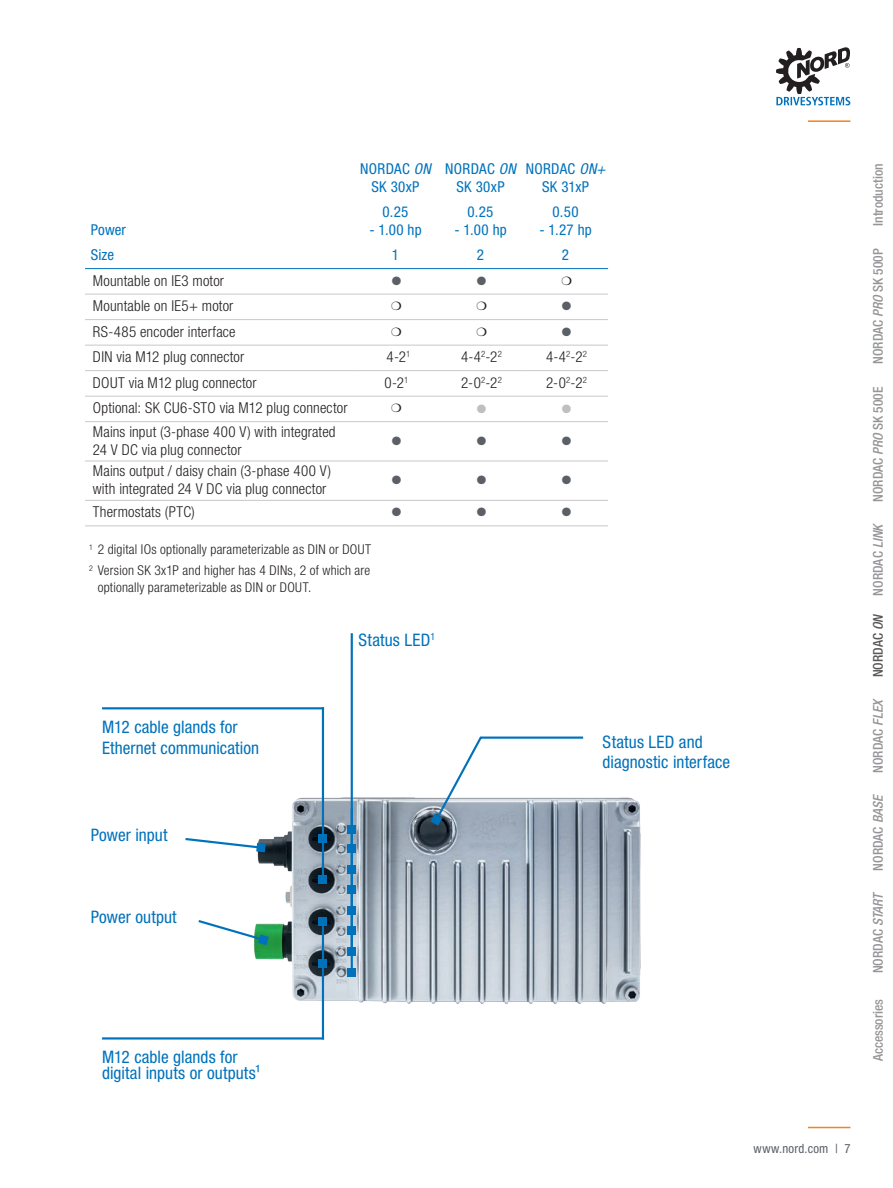
<style>
.page{position:relative;width:893px;height:1188px;background:#fff}
.page>*{position:absolute;margin:0;border:0;box-sizing:border-box;transform-origin:0 0}
.t1{font:condensed 17.25px/20.7px "Helvetica Neue LT Std";letter-spacing:.005em;color:#0072bc}
.t2{font:300 condensed 15px/18px "Helvetica Neue LT Pro";letter-spacing:.01em;color:#231f20}
.t3{font:condensed 15px/18px "Helvetica Neue LT Std";letter-spacing:.025em;color:#0072bc;text-align:center}
.t4{font:300 condensed 13.5px/16.5px "Helvetica Neue LT Pro";letter-spacing:.015em;color:#231f20}
.t5{font:500 condensed 13.5px "Helvetica Neue LT Pro";color:#939598}
.t6{font:500 condensed 13.5px "Helvetica Neue LT Pro";color:#57585a}
.t7{font:condensed 12.75px "Helvetica Neue LT Std";letter-spacing:.02em;color:#5b5f66}
.t8{font:12px "Zapf Dingbats Std";color:#5b5f66}
.t9{font:12px "Zapf Dingbats Std";color:#bfbec1}
.s1{font-style:italic}
</style>
<div class="page">
<hr style="left:808px;top:1127px;width:42px;height:1px;background:#f58220">
<hr style="left:808px;top:120px;width:42px;height:2px;background:#f58220">
<svg style="left:776px;top:47px;width:74px;height:58px"></svg>
<svg style="left:353px;top:269px;width:255px;height:192px"></svg>
<hr style="left:85px;top:294px;width:268px;height:1px;background:#c7c8ca">
<hr style="left:85px;top:319px;width:268px;height:1px;background:#c7c8ca">
<hr style="left:85px;top:345px;width:268px;height:1px;background:#c7c8ca">
<hr style="left:85px;top:370px;width:268px;height:1px;background:#c7c8ca">
<hr style="left:85px;top:396px;width:268px;height:1px;background:#c7c8ca">
<hr style="left:85px;top:421px;width:268px;height:1px;background:#c7c8ca">
<hr style="left:85px;top:461px;width:268px;height:1px;background:#c7c8ca">
<hr style="left:85px;top:500px;width:268px;height:1px;background:#c7c8ca">
<hr style="left:85px;top:525px;width:268px;height:1px;background:#c7c8ca">
<hr style="left:85px;top:268px;width:268px;height:1px;background:#0072bc">
<hr style="left:353px;top:268px;width:85px;height:1px;background:#0072bc">
<hr style="left:438px;top:268px;width:85px;height:1px;background:#0072bc">
<hr style="left:523px;top:268px;width:85px;height:1px;background:#0072bc">
<hr style="left:353px;top:294px;width:85px;height:1px;background:#c7c8ca">
<hr style="left:438px;top:294px;width:85px;height:1px;background:#c7c8ca">
<hr style="left:523px;top:294px;width:85px;height:1px;background:#c7c8ca">
<hr style="left:353px;top:319px;width:85px;height:1px;background:#c7c8ca">
<hr style="left:438px;top:319px;width:85px;height:1px;background:#c7c8ca">
<hr style="left:523px;top:319px;width:85px;height:1px;background:#c7c8ca">
<hr style="left:353px;top:345px;width:85px;height:1px;background:#c7c8ca">
<hr style="left:438px;top:345px;width:85px;height:1px;background:#c7c8ca">
<hr style="left:523px;top:345px;width:85px;height:1px;background:#c7c8ca">
<hr style="left:353px;top:370px;width:85px;height:1px;background:#c7c8ca">
<hr style="left:438px;top:370px;width:85px;height:1px;background:#c7c8ca">
<hr style="left:523px;top:370px;width:85px;height:1px;background:#c7c8ca">
<hr style="left:353px;top:396px;width:85px;height:1px;background:#c7c8ca">
<hr style="left:438px;top:396px;width:85px;height:1px;background:#c7c8ca">
<hr style="left:523px;top:396px;width:85px;height:1px;background:#c7c8ca">
<hr style="left:353px;top:421px;width:85px;height:1px;background:#c7c8ca">
<hr style="left:438px;top:421px;width:85px;height:1px;background:#c7c8ca">
<hr style="left:523px;top:421px;width:85px;height:1px;background:#c7c8ca">
<hr style="left:353px;top:461px;width:85px;height:1px;background:#c7c8ca">
<hr style="left:438px;top:461px;width:85px;height:1px;background:#c7c8ca">
<hr style="left:523px;top:461px;width:85px;height:1px;background:#c7c8ca">
<hr style="left:353px;top:500px;width:85px;height:1px;background:#c7c8ca">
<hr style="left:438px;top:500px;width:85px;height:1px;background:#c7c8ca">
<hr style="left:523px;top:500px;width:85px;height:1px;background:#c7c8ca">
<hr style="left:353px;top:525px;width:85px;height:1px;background:#c7c8ca">
<hr style="left:438px;top:525px;width:85px;height:1px;background:#c7c8ca">
<hr style="left:523px;top:525px;width:85px;height:1px;background:#c7c8ca">
<img style="left:254px;top:743px;width:387px;height:297px">
<svg style="left:431px;top:736px;width:154px;height:90px"></svg>
<svg style="left:185px;top:837px;width:81px;height:15px"></svg>
<svg style="left:198px;top:918px;width:71px;height:27px"></svg>
<hr style="left:322px;top:922px;width:2px;height:40px;background:#0072bc">
<div style="left:319px;top:917px;width:8px;height:9px;background:#0072bc"></div>
<hr style="left:322px;top:963px;width:2px;height:77px;background:#0072bc">
<div style="left:319px;top:959px;width:8px;height:9px;background:#0072bc"></div>
<hr style="left:322px;top:839px;width:2px;height:41px;background:#0072bc">
<div style="left:319px;top:875px;width:8px;height:9px;background:#0072bc"></div>
<hr style="left:322px;top:707px;width:2px;height:131px;background:#0072bc">
<div style="left:319px;top:834px;width:8px;height:8px;background:#0072bc"></div>
<hr style="left:351px;top:633px;width:2px;height:196px;background:#0072bc">
<div style="left:347px;top:825px;width:9px;height:9px;background:#0072bc"></div>
<hr style="left:351px;top:932px;width:2px;height:41px;background:#0072bc">
<div style="left:347px;top:968px;width:9px;height:9px;background:#0072bc"></div>
<div style="left:347px;top:947px;width:9px;height:9px;background:#0072bc"></div>
<hr style="left:351px;top:890px;width:2px;height:41px;background:#0072bc">
<div style="left:347px;top:927px;width:9px;height:8px;background:#0072bc"></div>
<div style="left:347px;top:906px;width:9px;height:9px;background:#0072bc"></div>
<hr style="left:351px;top:849px;width:2px;height:41px;background:#0072bc">
<div style="left:347px;top:885px;width:9px;height:9px;background:#0072bc"></div>
<div style="left:347px;top:865px;width:9px;height:9px;background:#0072bc"></div>
<hr style="left:351px;top:808px;width:2px;height:41px;background:#0072bc">
<div style="left:347px;top:844px;width:9px;height:9px;background:#0072bc"></div>
<hr style="left:102px;top:707px;width:222px;height:2px;background:#0072bc">
<hr style="left:102px;top:1037px;width:222px;height:3px;background:#0072bc">
<svg style="left:562px;top:276px;width:9px;height:9px"></svg>
<svg style="left:392px;top:302px;width:9px;height:8px"></svg>
<svg style="left:477px;top:302px;width:9px;height:8px"></svg>
<svg style="left:392px;top:327px;width:9px;height:9px"></svg>
<svg style="left:477px;top:327px;width:9px;height:9px"></svg>
<svg style="left:392px;top:404px;width:9px;height:8px"></svg>
<p class="t3" style="left:91px;top:220px;width:37px">Power</p>
<p class="t3" style="left:360px;top:160px;width:72px">NORDAC <span class="s1">ON<br></span>SK 30xP</p>
<p class="t3" style="left:445px;top:160px;width:72px">NORDAC <span class="s1">ON</span></p>
<p class="t3" style="left:456px;top:178px;width:50px">SK 30xP</p>
<p class="t3" style="left:526px;top:160px;width:81px">NORDAC <span class="s1">ON+</span></p>
<p class="t3" style="left:542px;top:178px;width:48px">SK 31xP</p>
<p class="t3" style="left:383px;top:202px;width:27px">0.25</p>
<p class="t3" style="left:369px;top:220px;width:54px">- 1.00 hp</p>
<p class="t3" style="left:468px;top:202px;width:27px">0.25</p>
<p class="t3" style="left:454px;top:220px;width:54px">- 1.00 hp</p>
<p class="t3" style="left:553px;top:202px;width:27px">0.50</p>
<p class="t3" style="left:539px;top:220px;width:54px">- 1.27 hp</p>
<p class="t3" style="left:91px;top:246px;width:25px">Size</p>
<p class="t3" style="left:392px;top:246px;width:9px">1</p>
<p class="t3" style="left:477px;top:246px;width:9px">2</p>
<p class="t3" style="left:562px;top:246px;width:9px">2</p>
<p class="t2" style="left:93px;top:271px;width:133px">Mountable on IE3 motor</p>
<p class="t8" style="left:392px;top:275px;width:11px">●</p>
<p class="t8" style="left:477px;top:275px;width:11px">●</p>
<p class="t2" style="left:93px;top:297px;width:142px">Mountable on IE5+ motor</p>
<p class="t8" style="left:562px;top:300px;width:11px">●</p>
<p class="t2" style="left:93px;top:322px;width:144px">RS-485 encoder interface</p>
<p class="t8" style="left:562px;top:326px;width:11px">●</p>
<p class="t2" style="left:93px;top:348px;width:153px">DIN via M12 plug connector</p>
<p class="t2" style="left:386px;top:348px;width:25px">4-2<sup>1</sup></p>
<p class="t2" style="left:461px;top:348px;width:42px">4-4<sup>2</sup>-2<sup>2</sup></p>
<p class="t2" style="left:546px;top:348px;width:42px">4-4<sup>2</sup>-2<sup>2</sup></p>
<p class="t2" style="left:93px;top:373px;width:165px">DOUT via M12 plug connector</p>
<p class="t2" style="left:385px;top:373px;width:25px">0-2<sup>1</sup></p>
<p class="t2" style="left:461px;top:373px;width:43px">2-0<sup>2</sup>-2<sup>2</sup></p>
<p class="t2" style="left:546px;top:373px;width:43px">2-0<sup>2</sup>-2<sup>2</sup></p>
<p class="t2" style="left:93px;top:399px;width:256px">Optional: SK CU6-STO via M12 plug connector</p>
<p class="t9" style="left:477px;top:403px;width:11px">●</p>
<p class="t9" style="left:562px;top:403px;width:11px">●</p>
<p class="t2" style="left:93px;top:422px;width:244px">Mains input (3-phase 400 V) with integrated<br>24 V DC via plug connector</p>
<p class="t8" style="left:392px;top:435px;width:11px">●</p>
<p class="t8" style="left:477px;top:435px;width:11px">●</p>
<p class="t8" style="left:562px;top:435px;width:11px">●</p>
<p class="t2" style="left:93px;top:462px;width:240px">Mains output / daisy chain (3-phase 400 V) with integrated 24 V DC via plug connector</p>
<p class="t8" style="left:392px;top:474px;width:11px">●</p>
<p class="t8" style="left:477px;top:474px;width:11px">●</p>
<p class="t8" style="left:562px;top:474px;width:11px">●</p>
<p class="t2" style="left:93px;top:503px;width:103px">Thermostats (PTC)</p>
<p class="t8" style="left:392px;top:506px;width:11px">●</p>
<p class="t8" style="left:477px;top:506px;width:11px">●</p>
<p class="t8" style="left:562px;top:506px;width:11px">●</p>
<p class="t4" style="left:89px;top:541px;width:283px"><sup>1</sup> 2 digital IOs optionally parameterizable as DIN or DOUT</p>
<p class="t4" style="left:98px;top:562px;width:274px;text-indent:-9px"><sup>2</sup> Version SK 3x1P and higher has 4 DINs, 2 of which are optionally parameterizable as DIN or DOUT.</p>
<p class="t1" style="left:102px;top:717px;width:159px">M12 cable glands for<br>Ethernet communication</p>
<p class="t1" style="left:91px;top:824px;width:78px">Power input</p>
<p class="t1" style="left:91px;top:906px;width:87px">Power output</p>
<p class="t1" style="left:102px;top:1048px;width:160px;line-height:16.6px">M12 cable glands for digital inputs or outputs¹</p>
<p class="t1" style="left:359px;top:629px;width:78px">Status LED<sup>1</sup></p>
<p class="t1" style="left:603px;top:731px;width:129px">Status LED and diagnostic interface</p>
<p class="t5" style="left:870px;top:226px;width:64px;rotate:-90deg">Introduction</p>
<p class="t5" style="left:870px;top:364px;width:117px;rotate:-90deg">NORDAC <span class="s1">PRO</span> SK 500P</p>
<p class="t5" style="left:870px;top:502px;width:117px;rotate:-90deg">NORDAC <span class="s1">PRO</span> SK 500E</p>
<p class="t5" style="left:870px;top:596px;width:74px;rotate:-90deg">NORDAC <span class="s1">LINK</span></p>
<p class="t6" style="left:870px;top:677px;width:65px;rotate:-90deg">NORDAC <span class="s1">ON</span></p>
<p class="t5" style="left:870px;top:773px;width:76px;rotate:-90deg">NORDAC <span class="s1">FLEX</span></p>
<p class="t5" style="left:870px;top:871px;width:78px;rotate:-90deg">NORDAC <span class="s1">BASE</span></p>
<p class="t5" style="left:870px;top:973px;width:83px;rotate:-90deg">NORDAC <span class="s1">START</span></p>
<p class="t5" style="left:870px;top:1061px;width:64px;rotate:-90deg">Accessories</p>
<p class="t7" style="left:754px;top:1141px;width:98px">www.nord.com | 7</p>
</div>
